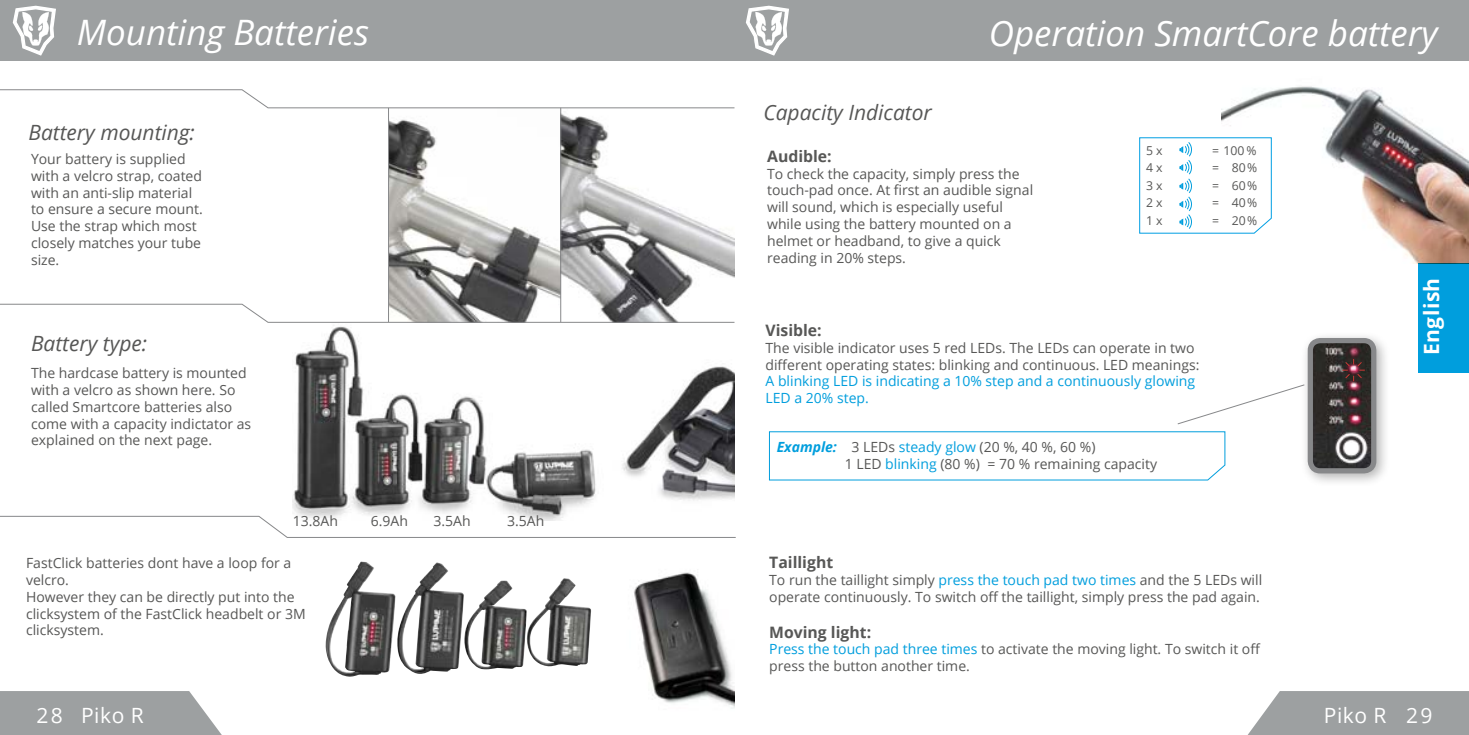
<style>
.page{position:relative;width:1469px;height:735px;background:#fff}
.page>*{position:absolute;margin:0;border:0;box-sizing:border-box;transform-origin:0 0}
.t1{font:italic 35px "Open Sans";color:#fff}
.t2{font:italic 21px "Open Sans";color:#575756}
.t3{font:21px "Open Sans";letter-spacing:.025em;color:#fff}
.t4{font:700 21px "Open Sans";letter-spacing:.025em;color:#fff}
.t5{font:700 15.75px "Open Sans";color:#575756}
.t6{font:14px/16.8px "Open Sans";color:#575756}
.t7{font:14px/16.8px "Open Sans";color:#009edd}
.t8{font:12.25px "Open Sans";color:#575756}
.s1{font-weight:700;font-style:italic;color:#009edd}
.s2{color:#009edd}
</style>
<div class="page">
<svg style="left:0;top:691px;width:221px;height:43px;background:#a4a6a7"></svg>
<svg style="left:1248px;top:691px;width:220px;height:43px;background:#a4a7a8"></svg>
<div style="left:1418px;top:263px;width:50px;height:110px;background:#009edd"></div>
<div style="left:0;top:0;width:734px;height:61px;background:#9da0a1"></div>
<div style="left:734px;top:0;width:734px;height:61px;background:#9da0a1"></div>
<svg style="left:746px;top:6px;width:43px;height:50px"></svg>
<svg style="left:13px;top:6px;width:43px;height:50px"></svg>
<img style="left:389px;top:108px;width:345px;height:195px">
<img style="left:293px;top:322px;width:311px;height:193px">
<img style="left:325px;top:561px;width:139px;height:115px">
<svg style="left:0;top:515px;width:563px;height:22px"></svg>
<img style="left:622px;top:366px;width:112px;height:135px">
<img style="left:634px;top:572px;width:100px;height:137px">
<hr style="left:388px;top:108px;width:1px;height:214px;background:#87888a">
<hr style="left:560px;top:108px;width:1px;height:214px;background:#87888a">
<svg style="left:769px;top:431px;width:456px;height:49px"></svg>
<div style="left:1300px;top:331px;width:90px;height:156px;background:#000;opacity:.3"></div>
<img style="left:1313px;top:344px;width:57px;height:123px">
<div style="left:1307px;top:338px;width:69px;height:135px;border:5px solid #87888a;border-radius:10px"></div>
<svg style="left:1139px;top:137px;width:82px;height:96px"></svg>
<img style="left:1221px;top:86px;width:247px;height:177px">
<svg style="left:1342px;top:359px;width:22px;height:21px"></svg>
<svg style="left:1177px;top:384px;width:127px;height:40px"></svg>
<svg style="left:0;top:303px;width:734px;height:19px"></svg>
<svg style="left:0;top:89px;width:735px;height:19px"></svg>
<h1 class="t1" style="left:77px;top:9px;width:294px">Mounting Batteries</h1>
<h1 class="t1" style="left:988px;top:10px;width:450px">Operation SmartCore battery</h1>
<h2 class="t2" style="left:29px;top:118px;width:168px">Battery mounting:</h2>
<p class="t6" style="left:31px;top:150px;width:173px">Your battery is supplied with a velcro strap, coated with an anti-slip material to ensure a secure mount.<br>Use the strap which most closely matches your tube size.</p>
<h2 class="t2" style="left:31px;top:328px;width:118px">Battery type:</h2>
<p class="t6" style="left:31px;top:364px;width:222px">The hardcase battery is mounted with a velcro as shown here. So called Smartcore batteries also come with a capacity indictator as explained on the next page.</p>
<p class="t6" style="left:293px;top:512px;width:47px">13.8Ah</p>
<p class="t6" style="left:371px;top:512px;width:39px">6.9Ah</p>
<p class="t6" style="left:433px;top:512px;width:39px">3.5Ah</p>
<p class="t6" style="left:507px;top:512px;width:39px">3.5Ah</p>
<p class="t6" style="left:26px;top:554px;width:281px">FastClick batteries dont have a loop for a velcro.<br>However they can be directly put into the clicksystem of the FastClick headbelt or 3M clicksystem.</p>
<h2 class="t2" style="left:763px;top:98px;width:170px">Capacity Indicator</h2>
<p class="t5" style="left:767px;top:145px;width:66px">Audible:</p>
<p class="t6" style="left:767px;top:165px;width:267px">To check the capacity, simply press the touch-pad once. At first an audible signal will sound, which is especially useful while using the battery mounted on a helmet or headband, to give a quick reading in 20% steps.</p>
<p class="t8" style="left:1145px;top:142px;width:18px">5 x</p>
<p class="t8" style="left:1212px;top:142px;width:46px">= 100 %</p>
<p class="t8" style="left:1145px;top:159px;width:18px">4 x</p>
<p class="t8" style="left:1212px;top:159px;width:47px">= 80%</p>
<p class="t8" style="left:1145px;top:177px;width:18px">3 x</p>
<p class="t8" style="left:1212px;top:177px;width:47px">= 60%</p>
<p class="t8" style="left:1145px;top:194px;width:18px">2 x</p>
<p class="t8" style="left:1212px;top:194px;width:47px">= 40%</p>
<p class="t8" style="left:1145px;top:212px;width:18px">1 x</p>
<p class="t8" style="left:1212px;top:212px;width:47px">= 20%</p>
<p class="t5" style="left:765px;top:319px;width:58px">Visible:</p>
<p class="t6" style="left:765px;top:338px;width:435px">The visible indicator uses 5 red LEDs. The LEDs can operate in two different operating states: blinking and continuous. LED meanings:</p>
<p class="t7" style="left:765px;top:372px;width:431px">A blinking LED is indicating a 10% step and a continuously glowing<br>LED a 20% step.</p>
<p class="t6" style="left:844px;top:437px;width:252px;text-indent:-68px"><span class="s1">Example:</span> 3 LEDs <span class="s2">steady glow</span> (20 %, 40 %, 60 %)<br>1 LED <span class="s2">blinking</span> (80 %)</p>
<p class="t6" style="left:987px;top:455px;width:171px">= 70 % remaining capacity</p>
<p class="t5" style="left:769px;top:551px;width:65px">Taillight</p>
<p class="t6" style="left:769px;top:571px;width:494px">To run the taillight simply <span class="s2">press the touch pad two times</span> and the 5 LEDs will operate continuously. To switch off the taillight, simply press the pad again.</p>
<p class="t5" style="left:769px;top:620px;width:103px">Moving light:</p>
<p class="t6" style="left:769px;top:640px;width:493px"><span class="s2">Press the touch pad three times</span> to activate the moving light. To switch it off press the button another time.</p>
<h2 class="t4" style="left:1416px;top:355px;width:79px;rotate:-90deg">English</h2>
<h2 class="t3" style="left:37px;top:700px;width:109px">28 Piko R</h2>
<h2 class="t3" style="left:1323px;top:700px;width:110px">Piko R 29</h2>
</div>
